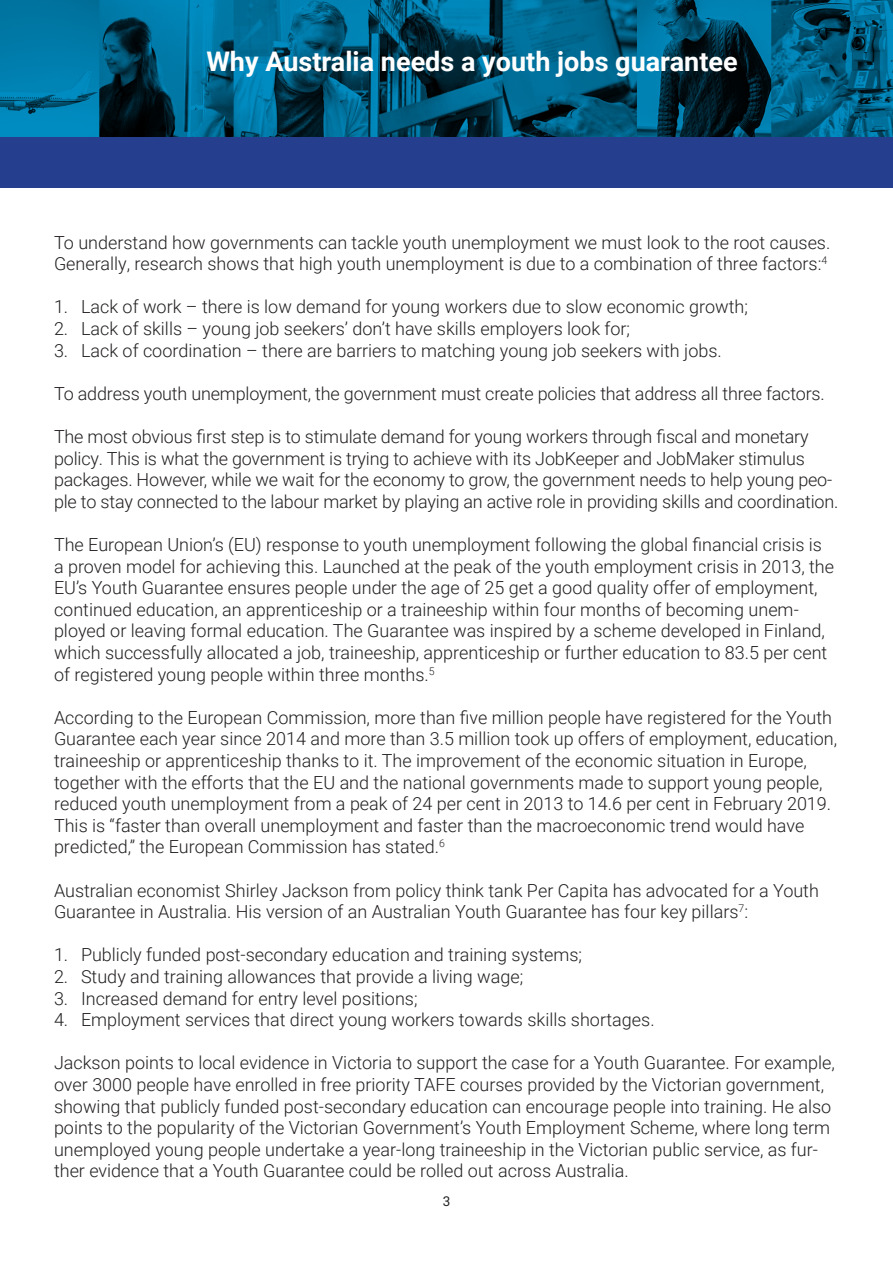
<style>
.page{position:relative;width:893px;height:1263px;background:#fff}
.page>*{position:absolute;margin:0;border:0;box-sizing:border-box;transform-origin:0 0}
.t1{font:700 27px "Roboto";color:#fff}
.Body_Paragraph{font:300 18px/21.6px "Roboto";color:#231f20}
.t2{font:13.5px "Roboto";color:#231f20}
</style>
<div class="page">
<div style="left:0;top:134px;width:893px;height:54px;background:#253f8e"></div>
<img style="left:0;top:0;width:893px;height:136px">
<h1 class="t1" style="left:206px;top:42px;width:533px">Why Australia needs a youth jobs guarantee</h1>
<p class="Body_Paragraph" style="left:54px;top:231px;width:778px">To understand how governments can tackle youth unemployment we must look to the root causes.<br>Generally, research shows that high youth unemployment is due to a combination of three factors:<sup>4</sup></p>
<p class="Body_Paragraph" style="left:54px;top:295px;width:695px">1. Lack of work – there is low demand for young workers due to slow economic growth;</p>
<p class="Body_Paragraph" style="left:54px;top:317px;width:578px">2. Lack of skills – young job seekers’ don’t have skills employers look for;</p>
<p class="Body_Paragraph" style="left:54px;top:339px;width:669px">3. Lack of coordination – there are barriers to matching young job seekers with jobs.</p>
<p class="Body_Paragraph" style="left:54px;top:382px;width:772px">To address youth unemployment, the government must create policies that address all three factors.</p>
<p class="Body_Paragraph" style="left:54px;top:425px;width:786px">The most obvious first step is to stimulate demand for young workers through fiscal and monetary policy. This is what the government is trying to achieve with its JobKeeper and JobMaker stimulus packages. However, while we wait for the economy to grow, the government needs to help young peo&shy;ple to stay connected to the labour market by playing an active role in providing skills and coordination.</p>
<p class="Body_Paragraph" style="left:54px;top:533px;width:782px">The European Union’s (EU) response to youth unemployment following the global financial crisis is a proven model for achieving this. Launched at the peak of the youth employment crisis in 2013, the EU’s Youth Guarantee ensures people under the age of 25 get a good quality offer of employment, continued education, an apprenticeship or a traineeship within four months of becoming unem&shy;ployed or leaving formal education. The Guarantee was inspired by a scheme developed in Finland, which successfully allocated a job, traineeship, apprenticeship or further education to 83.5 per cent of registered young people within three months.<sup>5</sup></p>
<p class="Body_Paragraph" style="left:54px;top:706px;width:785px">According to the European Commission, more than five million people have registered for the Youth Guarantee each year since 2014 and more than 3.5 million took up offers of employment, education, traineeship or apprenticeship thanks to it. The improvement of the economic situation in Europe, together with the efforts that the EU and the national governments made to support young people, reduced youth unemployment from a peak of 24 per cent in 2013 to 14.6 per cent in February 2019.<br>This is “faster than overall unemployment and faster than the macroeconomic trend would have predicted,” the European Commission has stated.<sup>6</sup></p>
<p class="Body_Paragraph" style="left:54px;top:879px;width:766px">Australian economist Shirley Jackson from policy think tank Per Capita has advocated for a Youth<br>Guarantee in Australia. His version of an Australian Youth Guarantee has four key pillars<sup>7</sup>:</p>
<p class="Body_Paragraph" style="left:54px;top:943px;width:529px">1. Publicly funded post-secondary education and training systems;</p>
<p class="Body_Paragraph" style="left:54px;top:965px;width:471px">2. Study and training allowances that provide a living wage;</p>
<p class="Body_Paragraph" style="left:54px;top:987px;width:365px">3. Increased demand for entry level positions;</p>
<p class="Body_Paragraph" style="left:54px;top:1008px;width:602px">4. Employment services that direct young workers towards skills shortages.</p>
<p class="Body_Paragraph" style="left:54px;top:1051px;width:782px">Jackson points to local evidence in Victoria to support the case for a Youth Guarantee. For example, over 3000 people have enrolled in free priority TAFE courses provided by the Victorian government, showing that publicly funded post-secondary education can encourage people into training. He also points to the popularity of the Victorian Government’s Youth Employment Scheme, where long term unemployed young people undertake a year-long traineeship in the Victorian public service, as fur&shy;ther evidence that a Youth Guarantee could be rolled out across Australia.</p>
<p class="t2" style="left:443px;top:1192px;width:9px">3</p>
</div>
